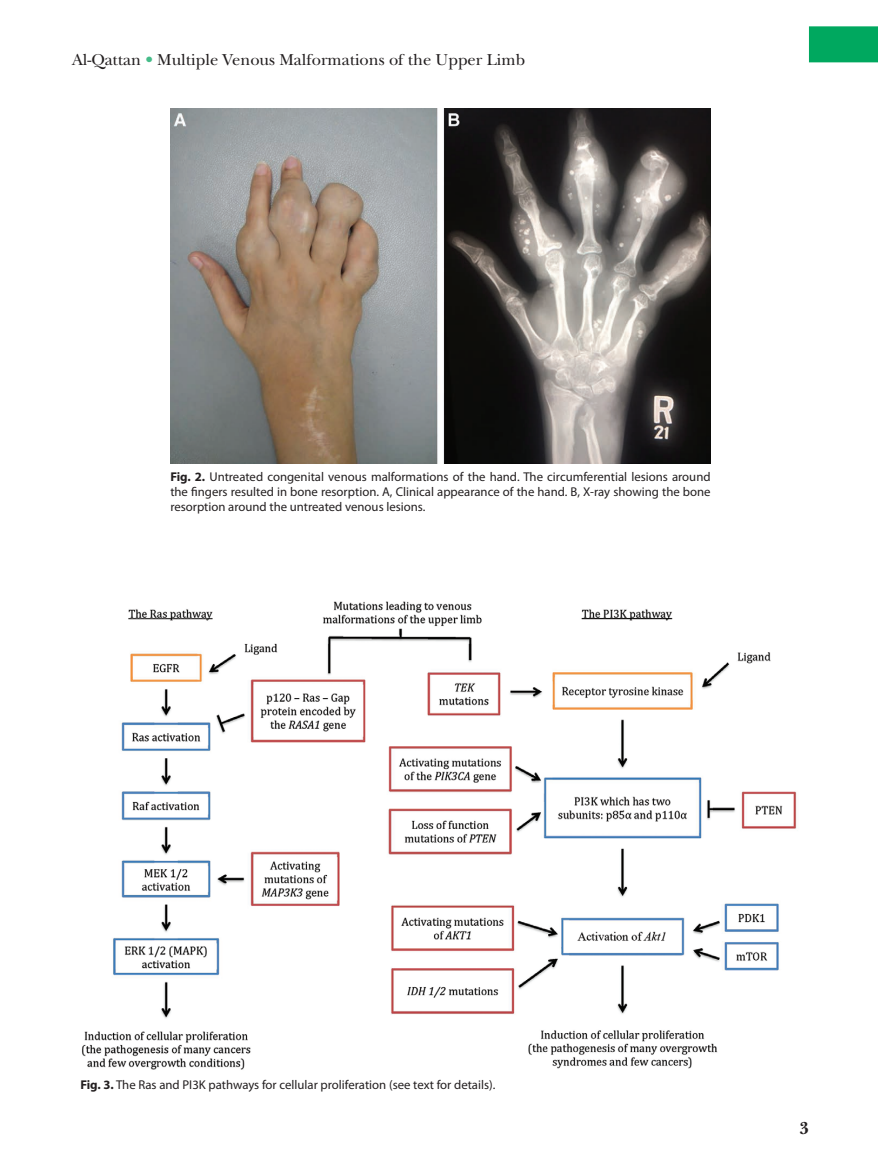
<style>
.page{position:relative;width:878px;height:1175px;background:#fff}
.page>*{position:absolute;margin:0;border:0;box-sizing:border-box;transform-origin:0 0}
.t1{font:700 18px "New Baskerville Std";color:#231f20}
.t2{font:16.5px "New Baskerville Std";color:#231f20}
.t3{font:12.75px/15px "Myriad Pro";color:#231f20;text-align:justify}
.s1{color:#45bc89}
.s2{font-weight:700}
</style>
<div class="page">
<div style="left:808px;top:26px;width:70px;height:36px;background:#00a85f"></div>
<img style="left:170px;top:108px;width:540px;height:356px">
<img style="left:82px;top:601px;width:715px;height:469px">
<p class="t2" style="left:72px;top:50px;width:454px">Al-Qattan <span class="s1">•</span> Multiple Venous Malformations of the Upper Limb</p>
<p class="t3" style="left:170px;top:469px;width:542px"><span class="s2">Fig. 2.</span> Untreated congenital venous malformations of the hand. The circumferential lesions around the fingers resulted in bone resorption. A, Clinical appearance of the hand. B, X-ray showing the bone resorption around the untreated venous lesions.</p>
<p class="t3" style="left:80px;top:1076px;width:416px"><span class="s2">Fig. 3.</span> The Ras and PI3K pathways for cellular proliferation (see text for details).</p>
<h1 class="t1" style="left:799px;top:1118px;width:11px">3</h1>
</div>
